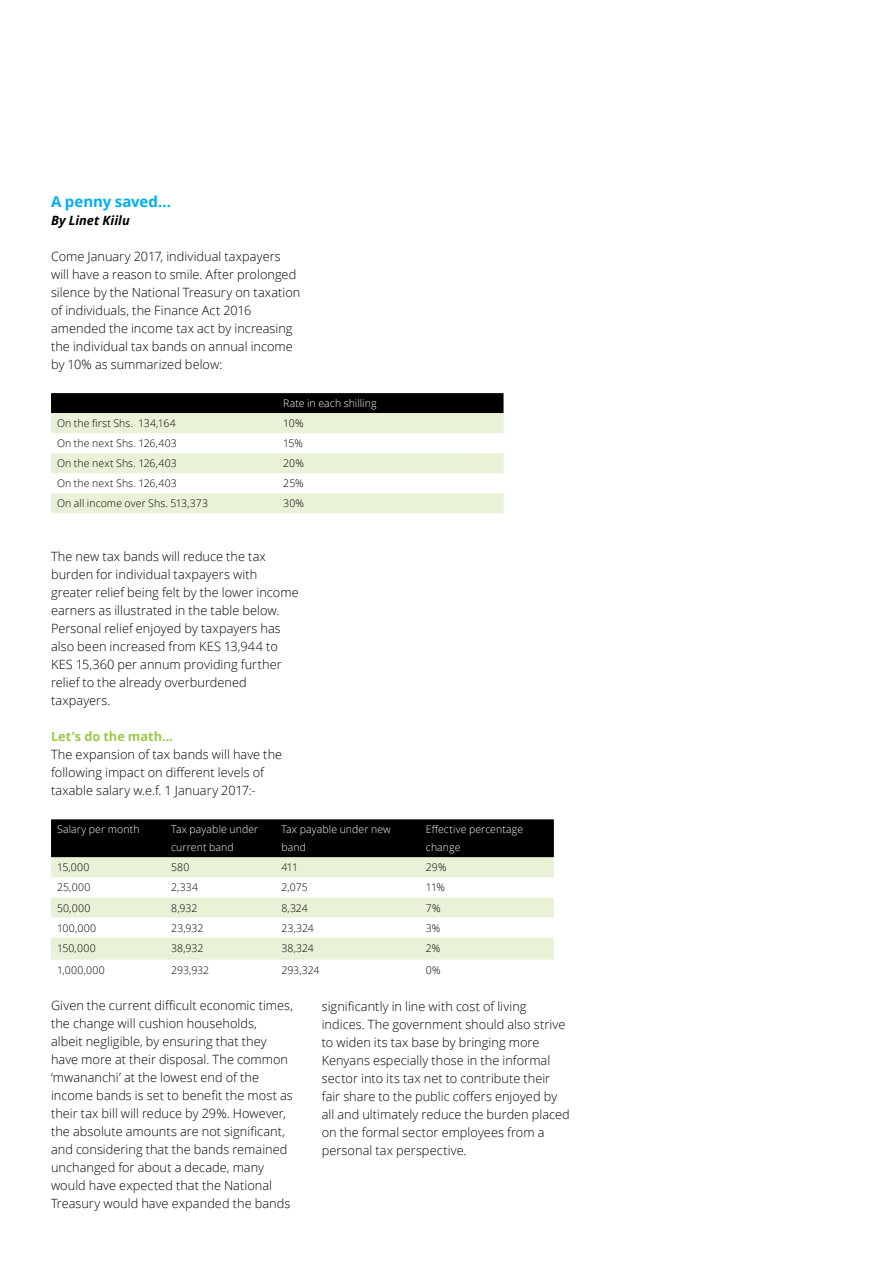
<style>
.page{position:relative;width:893px;height:1263px;background:#fff}
.page>*{position:absolute;margin:0;border:0;box-sizing:border-box;transform-origin:0 0}
.t1{font:700 15px "Open Sans";letter-spacing:-.005em;color:#00aeef}
.t2{font:300 12.75px/18px "Open Sans";letter-spacing:.005em;color:#000}
.t3{font:700 12.75px "Open Sans";letter-spacing:.005em;color:#99ca49}
.t4{font:italic 700 12.75px "Open Sans";letter-spacing:.005em;color:#000}
.t5{font:300 10.5px "Open Sans";letter-spacing:.01em;color:#000}
.t6{font:300 10.5px/18px "Open Sans";letter-spacing:.01em;color:#fff}
</style>
<div class="page">
<div style="left:51px;top:393px;width:453px;height:20px;background:#000"></div>
<svg style="left:51px;top:413px;width:453px;height:100px;fill:#e8f2d7"></svg>
<div style="left:51px;top:819px;width:503px;height:38px;background:#000"></div>
<svg style="left:51px;top:857px;width:503px;height:103px;fill:#e8f2d7"></svg>
<p class="t1" style="left:51px;top:191px;width:121px">A penny saved…</p>
<p class="t4" style="left:51px;top:211px;width:80px">By Linet Kiilu</p>
<p class="t2" style="left:51px;top:247px;width:251px">Come January 2017, individual taxpayers will have a reason to smile. After prolonged silence by the National Treasury on taxation of individuals, the Finance Act 2016 amended the income tax act by increasing the individual tax bands on annual income by 10% as summarized below:</p>
<p class="t6" style="left:283px;top:394px;width:95px">Rate in each shilling</p>
<p class="t5" style="left:57px;top:416px;width:120px">On the first Shs. 134,164</p>
<p class="t5" style="left:283px;top:416px;width:22px">10%</p>
<p class="t5" style="left:57px;top:436px;width:121px">On the next Shs. 126,403</p>
<p class="t5" style="left:283px;top:436px;width:21px">15%</p>
<p class="t5" style="left:57px;top:456px;width:121px">On the next Shs. 126,403</p>
<p class="t5" style="left:283px;top:456px;width:22px">20%</p>
<p class="t5" style="left:57px;top:476px;width:121px">On the next Shs. 126,403</p>
<p class="t5" style="left:283px;top:476px;width:22px">25%</p>
<p class="t5" style="left:57px;top:496px;width:153px">On all income over Shs. 513,373</p>
<p class="t5" style="left:283px;top:496px;width:22px">30%</p>
<p class="t2" style="left:51px;top:547px;width:249px">The new tax bands will reduce the tax burden for individual taxpayers with greater relief being felt by the lower income earners as illustrated in the table below.<br>Personal relief enjoyed by taxpayers has also been increased from KES 13,944 to KES 15,360 per annum providing further relief to the already overburdened taxpayers.</p>
<p class="t3" style="left:51px;top:728px;width:124px">Let’s do the math…</p>
<p class="t2" style="left:51px;top:745px;width:233px">The expansion of tax bands will have the following impact on different levels of taxable salary w.e.f. 1 January 2017:-</p>
<p class="t6" style="left:57px;top:820px;width:84px">Salary per month</p>
<p class="t6" style="left:171px;top:820px;width:89px">Tax payable under current band</p>
<p class="t6" style="left:281px;top:820px;width:111px">Tax payable under new band</p>
<p class="t6" style="left:426px;top:820px;width:99px">Effective percentage change</p>
<p class="t5" style="left:57px;top:860px;width:34px">15,000</p>
<p class="t5" style="left:171px;top:860px;width:20px">580</p>
<p class="t5" style="left:281px;top:860px;width:18px">411</p>
<p class="t5" style="left:426px;top:860px;width:22px">29%</p>
<p class="t5" style="left:57px;top:880px;width:35px">25,000</p>
<p class="t5" style="left:171px;top:880px;width:28px">2,334</p>
<p class="t5" style="left:281px;top:880px;width:28px">2,075</p>
<p class="t5" style="left:426px;top:880px;width:21px">11%</p>
<p class="t5" style="left:57px;top:900px;width:35px">50,000</p>
<p class="t5" style="left:171px;top:900px;width:28px">8,932</p>
<p class="t5" style="left:281px;top:900px;width:28px">8,324</p>
<p class="t5" style="left:426px;top:900px;width:16px">7%</p>
<p class="t5" style="left:57px;top:920px;width:41px">100,000</p>
<p class="t5" style="left:171px;top:920px;width:34px">23,932</p>
<p class="t5" style="left:281px;top:920px;width:34px">23,324</p>
<p class="t5" style="left:426px;top:920px;width:16px">3%</p>
<p class="t5" style="left:57px;top:940px;width:40px">150,000</p>
<p class="t5" style="left:171px;top:940px;width:34px">38,932</p>
<p class="t5" style="left:281px;top:940px;width:34px">38,324</p>
<p class="t5" style="left:426px;top:940px;width:16px">2%</p>
<p class="t5" style="left:57px;top:963px;width:49px">1,000,000</p>
<p class="t5" style="left:171px;top:963px;width:40px">293,932</p>
<p class="t5" style="left:281px;top:963px;width:40px">293,324</p>
<p class="t5" style="left:426px;top:963px;width:16px">0%</p>
<p class="t2" style="left:51px;top:996px;width:244px">Given the current difficult economic times, the change will cushion households,<br>albeit negligible, by ensuring that they have more at their disposal. The common ‘mwananchi’ at the lowest end of the income bands is set to benefit the most as their tax bill will reduce by 29%. However, the absolute amounts are not significant, and considering that the bands remained unchanged for about a decade, many would have expected that the National Treasury would have expanded the bands</p>
<p class="t2" style="left:322px;top:997px;width:250px">significantly in line with cost of living indices. The government should also strive to widen its tax base by bringing more Kenyans especially those in the informal sector into its tax net to contribute their fair share to the public coffers enjoyed by all and ultimately reduce the burden placed on the formal sector employees from a personal tax perspective.</p>
</div>
